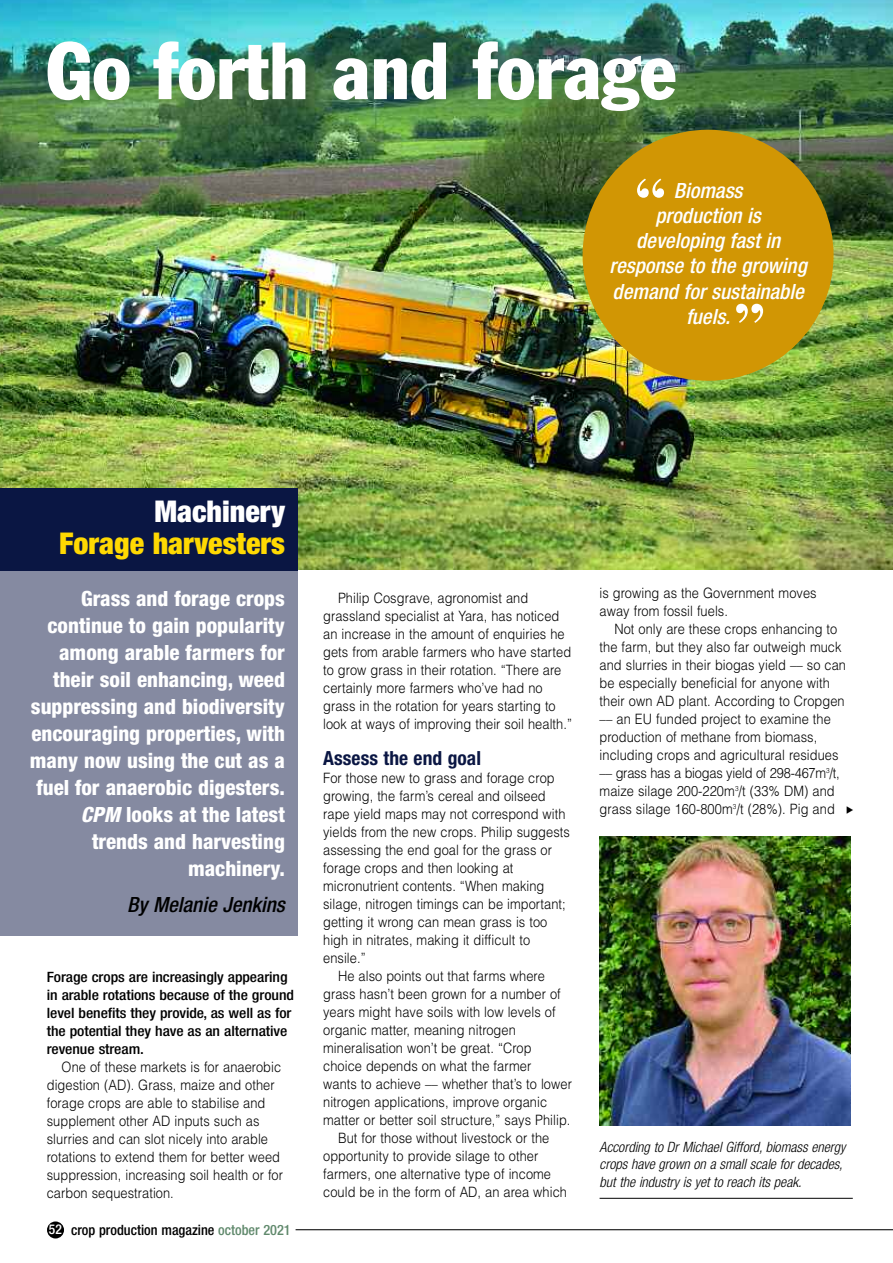
<style>
.page{position:relative;width:893px;height:1263px;background:#fff}
.page>*{position:absolute;margin:0;border:0;box-sizing:border-box;transform-origin:0 0}
.t1{font:condensed 79.5px "Franklin Gothic";color:#fff}
.t2{font:700 58.95px "Bodoni BT";color:#fff}
.t3{font:900 condensed 30px "Helvetica Neue";color:#ffd902}
.t4{font:900 condensed 30px "Helvetica Neue";color:#fff}
.t5{font:800 condensed 21px/27px "Helvetica Neue";color:#fff;text-align:right}
.t6{font:italic 500 condensed 21px/25.2px "Helvetica Neue";color:#fff;text-align:center}
.t7{font:italic 500 condensed 21px "Helvetica Neue";color:#000}
.t8{font:700 condensed 19.5px "Helvetica Neue";letter-spacing:.005em;color:#0a1643}
.t9{font:300 14.25px/18px "Helvetica";letter-spacing:.005em;color:#000;scale:.9 1}
.t10{font:500 condensed 14.25px/18px "Helvetica Neue";letter-spacing:-.005em;color:#000;scale:1.1 1}
.t11{font:italic 300 condensed 14.25px/17.1px "Helvetica Neue";color:#000}
.t12{font:500 condensed 14.25px "Helvetica Neue";letter-spacing:-.005em;color:#000}
.s1{font-style:italic}
.s2{font-size:13.5px;color:#fff}
.s3{color:#60896c}
</style>
<div class="page">
<img style="left:0;top:0;width:893px;height:570px">
<div style="left:583px;top:130px;width:250px;height:251px;background:#d19604;border-radius:50%"></div>
<div style="left:0;top:570px;width:298px;height:366px;background:#858aa1"></div>
<div style="left:0;top:488px;width:298px;height:83px;background:#0a1643"></div>
<hr style="left:600px;top:1198px;width:253px;height:1px;background:#000">
<img style="left:600px;top:837px;width:250px;height:289px">
<div style="left:47px;top:1221px;width:17px;height:17px;background:#000;border-radius:50%"></div>
<hr style="left:296px;top:1229px;width:597px;height:1px;background:#000">
<h1 class="t1" style="left:47px;top:43px;width:631px">Go forth and forage</h1>
<h2 class="t2" style="left:633px;top:179px;width:35px">“</h2>
<h3 class="t6" style="left:609px;top:179px;width:199px">Biomass<br>production is developing fast in response to the growing demand for sustainable fuels.</h3>
<h2 class="t2" style="left:732px;top:305px;width:35px">”</h2>
<h3 class="t4" style="left:154px;top:501px;width:132px">Machinery</h3>
<h3 class="t3" style="left:59px;top:532px;width:227px">Forage harvesters</h3>
<p class="t5" style="left:30px;top:587px;width:257px">Grass and forage crops continue to gain popularity among arable farmers for their soil enhancing, weed suppressing and biodiversity encouraging properties, with many now using the cut as a fuel for anaerobic digesters.<br><span class="s1">CPM</span> looks at the latest trends and harvesting machinery.</p>
<h3 class="t7" style="left:127px;top:897px;width:159px">By Melanie Jenkins</h3>
<p class="t10" style="left:47px;top:969px;width:226px">Forage crops are increasingly appearing in arable rotations because of the ground level benefits they provide, as well as for the potential they have as an alternative revenue stream.</p>
<p class="t9" style="left:47px;top:1058px;width:264px;text-indent:15px">One of these markets is for anaerobic digestion (AD). Grass, maize and other forage crops are able to stabilise and supplement other AD inputs such as slurries and can slot nicely into arable rotations to extend them for better weed suppression, increasing soil health or for carbon sequestration.</p>
<p class="t12" style="left:49px;top:1225px;width:243px"><span class="s2">52</span> crop production magazine <span class="s3">october 2021</span></p>
<p class="t9" style="left:323px;top:589px;width:278px;text-indent:15px">Philip Cosgrave, agronomist and grassland specialist at Yara, has noticed an increase in the amount of enquiries he gets from arable farmers who have started to grow grass in their rotation. “There are certainly more farmers who’ve had no grass in the rotation for years starting to look at ways of improving their soil health.”</p>
<h3 class="t8" style="left:323px;top:751px;width:159px">Assess the end goal</h3>
<p class="t9" style="left:323px;top:769px;width:259px">For those new to grass and forage crop</p>
<p class="t9" style="left:323px;top:787px;width:249px">growing, the farm’s cereal and oilseed</p>
<p class="t9" style="left:323px;top:805px;width:271px">rape yield maps may not correspond with</p>
<p class="t9" style="left:323px;top:823px;width:276px">yields from the new crops. Philip suggests</p>
<p class="t9" style="left:323px;top:841px;width:256px">assessing the end goal for the grass or</p>
<p class="t9" style="left:323px;top:859px;width:213px">forage crops and then looking at</p>
<p class="t9" style="left:323px;top:877px;width:247px">micronutrient contents. “When making</p>
<p class="t9" style="left:323px;top:895px;width:271px">silage, nitrogen timings can be important;</p>
<p class="t9" style="left:323px;top:913px;width:251px">getting it wrong can mean grass is too</p>
<p class="t9" style="left:323px;top:931px;width:232px">high in nitrates, making it difficult to</p>
<p class="t9" style="left:323px;top:949px;width:49px">ensile.”</p>
<p class="t9" style="left:338px;top:967px;width:231px">He also points out that farms where</p>
<p class="t9" style="left:323px;top:985px;width:266px">grass hasn’t been grown for a number of</p>
<p class="t9" style="left:323px;top:1003px;width:260px">years might have soils with low levels of</p>
<p class="t9" style="left:323px;top:1021px;width:216px">organic matter, meaning nitrogen</p>
<p class="t9" style="left:323px;top:1039px;width:233px">mineralisation won’t be great. “Crop</p>
<p class="t9" style="left:323px;top:1057px;width:233px">choice depends on what the farmer</p>
<p class="t9" style="left:323px;top:1075px;width:278px">wants to achieve –– whether that’s to lower</p>
<p class="t9" style="left:323px;top:1093px;width:250px">nitrogen applications, improve organic</p>
<p class="t9" style="left:323px;top:1111px;width:276px">matter or better soil structure,” says Philip.</p>
<p class="t9" style="left:338px;top:1129px;width:236px">But for those without livestock or the</p>
<p class="t9" style="left:323px;top:1147px;width:241px">opportunity to provide silage to other</p>
<p class="t9" style="left:323px;top:1165px;width:255px">farmers, one alternative type of income</p>
<p class="t9" style="left:323px;top:1183px;width:272px">could be in the form of AD, an area which</p>
<p class="t9" style="left:600px;top:584px;width:243px">is growing as the Government moves away from fossil fuels.</p>
<p class="t9" style="left:600px;top:620px;width:275px;text-indent:15px">Not only are these crops enhancing to the farm, but they also far outweigh muck and slurries in their biogas yield –– so can be especially beneficial for anyone with their own AD plant. According to Cropgen –– an EU funded project to examine the production of methane from biomass, including crops and agricultural residues –– grass has a biogas yield of 298-467m<sup>3</sup>/t, maize silage 200-220m<sup>3</sup>/t (33% DM) and grass silage 160-800m<sup>3</sup>/t (28%). Pig and</p>
<p class="t11" style="left:600px;top:1140px;width:247px">According to Dr Michael Gifford, biomass energy crops have grown on a small scale for decades, but the industry is yet to reach its peak.</p>
</div>
